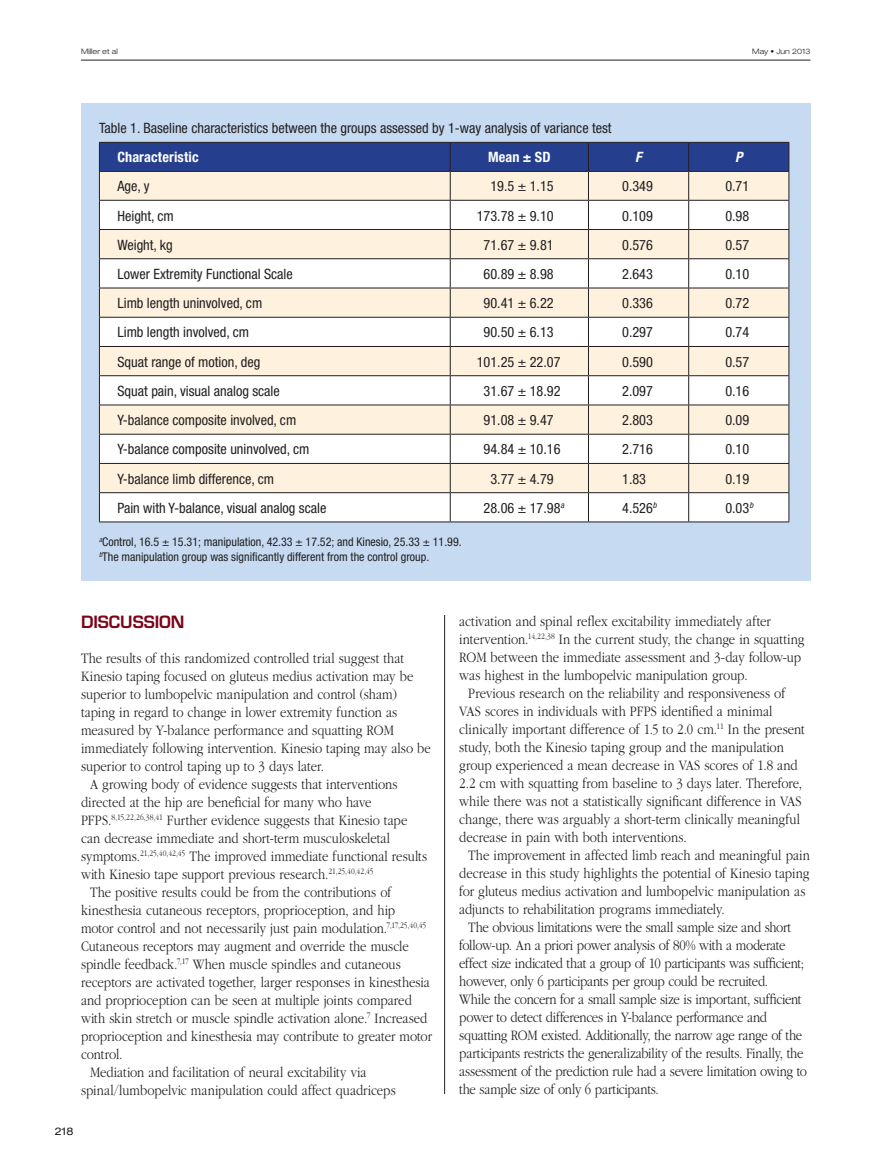
<style>
.page{position:relative;width:878px;height:1175px;background:#fff}
.page>*{position:absolute;margin:0;border:0;box-sizing:border-box;transform-origin:0 0}
.SEC-A{font:600 16.5px "Eurostile";letter-spacing:-.005em;color:#7d0216}
.Text-Indent{font:300 15px/18px "Garamond";letter-spacing:-.005em;color:#231f20;scale:.85 1}
.TT{font:condensed 14.25px "Helvetica Neue";color:#231f20}
.TN{font:condensed 14.25px "Helvetica Neue";color:#231f20}
.CH{font:700 condensed 14.25px "Helvetica Neue";letter-spacing:.01em;color:#fff}
.CH-2{font:italic 700 condensed 14.25px "Helvetica Neue";color:#fff}
.SO{font:condensed 12px "Helvetica Neue";color:#231f20}
.t1{font:expanded 10.5px "Helvetica Neue";color:#231f20}
.t2{font:300 expanded 7.5px "Helvetica Neue";color:#231f20}
</style>
<div class="page">
<hr style="left:81px;top:60px;width:729px;height:1px;background:#231f20">
<hr style="left:444px;top:615px;width:1px;height:479px;background:#231f20">
<div style="left:81px;top:104px;width:729px;height:477px;background:#c6dbf1"></div>
<svg style="left:99px;top:142px;width:690px;height:379px;background:#e4e1de"></svg>
<hr style="left:99px;top:521px;width:351px;height:1px;background:#231f20">
<hr style="left:450px;top:521px;width:138px;height:1px;background:#231f20">
<hr style="left:588px;top:521px;width:100px;height:1px;background:#231f20">
<hr style="left:688px;top:521px;width:101px;height:1px;background:#231f20">
<p class="t2" style="left:81px;top:47px;width:38px">Miller et al</p>
<p class="t2" style="left:752px;top:47px;width:60px">May • Jun 2013</p>
<p class="TN" style="left:99px;top:120px;width:514px">Table 1. Baseline characteristics between the groups assessed by 1-way analysis of variance test</p>
<p class="CH" style="left:117px;top:149px;width:83px">Characteristic</p>
<p class="CH" style="left:488px;top:149px;width:64px">Mean ± SD</p>
<p class="CH-2" style="left:635px;top:149px;width:8px">F</p>
<p class="CH-2" style="left:735px;top:149px;width:9px">P</p>
<p class="TT" style="left:117px;top:178px;width:34px">Age, y</p>
<p class="TT" style="left:490px;top:178px;width:65px">19.5 ± 1.15</p>
<p class="TT" style="left:622px;top:178px;width:32px">0.349</p>
<p class="TT" style="left:725px;top:178px;width:25px">0.71</p>
<p class="TT" style="left:117px;top:207px;width:58px">Height, cm</p>
<p class="TT" style="left:476px;top:207px;width:78px">173.78 ± 9.10</p>
<p class="TT" style="left:622px;top:207px;width:32px">0.109</p>
<p class="TT" style="left:725px;top:207px;width:25px">0.98</p>
<p class="TT" style="left:117px;top:236px;width:57px">Weight, kg</p>
<p class="TT" style="left:483px;top:236px;width:72px">71.67 ± 9.81</p>
<p class="TT" style="left:622px;top:236px;width:32px">0.576</p>
<p class="TT" style="left:725px;top:236px;width:25px">0.57</p>
<p class="TT" style="left:117px;top:266px;width:177px">Lower Extremity Functional Scale</p>
<p class="TT" style="left:483px;top:266px;width:72px">60.89 ± 8.98</p>
<p class="TT" style="left:622px;top:266px;width:32px">2.643</p>
<p class="TT" style="left:725px;top:266px;width:25px">0.10</p>
<p class="TT" style="left:117px;top:295px;width:146px">Limb length uninvolved, cm</p>
<p class="TT" style="left:483px;top:295px;width:72px">90.41 ± 6.22</p>
<p class="TT" style="left:622px;top:295px;width:32px">0.336</p>
<p class="TT" style="left:725px;top:295px;width:25px">0.72</p>
<p class="TT" style="left:117px;top:324px;width:133px">Limb length involved, cm</p>
<p class="TT" style="left:483px;top:324px;width:72px">90.50 ± 6.13</p>
<p class="TT" style="left:622px;top:324px;width:32px">0.297</p>
<p class="TT" style="left:725px;top:324px;width:25px">0.74</p>
<p class="TT" style="left:117px;top:353px;width:144px">Squat range of motion, deg</p>
<p class="TT" style="left:476px;top:353px;width:85px">101.25 ± 22.07</p>
<p class="TT" style="left:622px;top:353px;width:32px">0.590</p>
<p class="TT" style="left:725px;top:353px;width:25px">0.57</p>
<p class="TT" style="left:117px;top:383px;width:164px">Squat pain, visual analog scale</p>
<p class="TT" style="left:483px;top:383px;width:78px">31.67 ± 18.92</p>
<p class="TT" style="left:622px;top:383px;width:32px">2.097</p>
<p class="TT" style="left:725px;top:383px;width:25px">0.16</p>
<p class="TT" style="left:117px;top:412px;width:180px">Y-balance composite involved, cm</p>
<p class="TT" style="left:483px;top:412px;width:72px">91.08 ± 9.47</p>
<p class="TT" style="left:622px;top:412px;width:32px">2.803</p>
<p class="TT" style="left:725px;top:412px;width:25px">0.09</p>
<p class="TT" style="left:117px;top:441px;width:193px">Y-balance composite uninvolved, cm</p>
<p class="TT" style="left:483px;top:441px;width:78px">94.84 ± 10.16</p>
<p class="TT" style="left:622px;top:441px;width:32px">2.716</p>
<p class="TT" style="left:725px;top:441px;width:25px">0.10</p>
<p class="TT" style="left:117px;top:470px;width:158px">Y-balance limb difference, cm</p>
<p class="TT" style="left:490px;top:470px;width:65px">3.77 ± 4.79</p>
<p class="TT" style="left:622px;top:470px;width:25px">1.83</p>
<p class="TT" style="left:725px;top:470px;width:25px">0.19</p>
<p class="TT" style="left:117px;top:499px;width:210px">Pain with Y-balance, visual analog scale</p>
<p class="TT" style="left:483px;top:499px;width:82px">28.06 ± 17.98<sup>a</sup></p>
<p class="TT" style="left:622px;top:499px;width:36px">4.526<sup>b</sup></p>
<p class="TT" style="left:725px;top:499px;width:29px">0.03<sup>b</sup></p>
<p class="SO" style="left:99px;top:535px;width:364px"><sup>a</sup>Control, 16.5 ± 15.31; manipulation, 42.33 ± 17.52; and Kinesio, 25.33 ± 11.99.</p>
<p class="SO" style="left:99px;top:550px;width:332px"><sup>b</sup>The manipulation group was significantly different from the control group.</p>
<p class="SEC-A" style="left:81px;top:611px;width:105px">DISCUSSION</p>
<p class="Text-Indent" style="left:81px;top:649px;width:413px">The results of this randomized controlled trial suggest that Kinesio taping focused on gluteus medius activation may be superior to lumbopelvic manipulation and control (sham) taping in regard to change in lower extremity function as measured by Y-balance performance and squatting ROM immediately following intervention. Kinesio taping may also be superior to control taping up to 3 days later.</p>
<p class="Text-Indent" style="left:81px;top:775px;width:408px;text-indent:9px">A growing body of evidence suggests that interventions directed at the hip are beneficial for many who have PFPS.<sup>8,15,22,26,38,41</sup> Further evidence suggests that Kinesio tape can decrease immediate and short-term musculoskeletal symptoms.<sup>21,25,40,42,45</sup> The improved immediate functional results with Kinesio tape support previous research.<sup>21,25,40,42,45</sup></p>
<p class="Text-Indent" style="left:81px;top:883px;width:414px;text-indent:9px">The positive results could be from the contributions of kinesthesia cutaneous receptors, proprioception, and hip<br>motor control and not necessarily just pain modulation.<sup>7,17,25,40,45<br></sup>Cutaneous receptors may augment and override the muscle spindle feedback.<sup>7,17</sup> When muscle spindles and cutaneous receptors are activated together, larger responses in kinesthesia and proprioception can be seen at multiple joints compared with skin stretch or muscle spindle activation alone.<sup>7</sup> Increased proprioception and kinesthesia may contribute to greater motor control.</p>
<p class="Text-Indent" style="left:81px;top:1063px;width:372px;text-indent:9px">Mediation and facilitation of neural excitability via spinal/lumbopelvic manipulation could affect quadriceps</p>
<p class="t1" style="left:55px;top:1124px;width:20px">218</p>
<p class="Text-Indent" style="left:459px;top:612px;width:407px">activation and spinal reflex excitability immediately after intervention.<sup>14,22,38</sup> In the current study, the change in squatting ROM between the immediate assessment and 3-day follow-up was highest in the lumbopelvic manipulation group.</p>
<p class="Text-Indent" style="left:459px;top:684px;width:408px;text-indent:9px">Previous research on the reliability and responsiveness of VAS scores in individuals with PFPS identified a minimal clinically important difference of 1.5 to 2.0 cm.<sup>11</sup> In the present study, both the Kinesio taping group and the manipulation group experienced a mean decrease in VAS scores of 1.8 and 2.2 cm with squatting from baseline to 3 days later. Therefore, while there was not a statistically significant difference in VAS change, there was arguably a short-term clinically meaningful decrease in pain with both interventions.</p>
<p class="Text-Indent" style="left:459px;top:846px;width:414px;text-indent:9px">The improvement in affected limb reach and meaningful pain decrease in this study highlights the potential of Kinesio taping for gluteus medius activation and lumbopelvic manipulation as adjuncts to rehabilitation programs immediately.</p>
<p class="Text-Indent" style="left:459px;top:918px;width:411px;text-indent:9px">The obvious limitations were the small sample size and short follow-up. An a priori power analysis of 80% with a moderate effect size indicated that a group of 10 participants was sufficient; however, only 6 participants per group could be recruited.<br>While the concern for a small sample size is important, sufficient power to detect differences in Y-balance performance and squatting ROM existed. Additionally, the narrow age range of the participants restricts the generalizability of the results. Finally, the assessment of the prediction rule had a severe limitation owing to the sample size of only 6 participants.</p>
</div>
